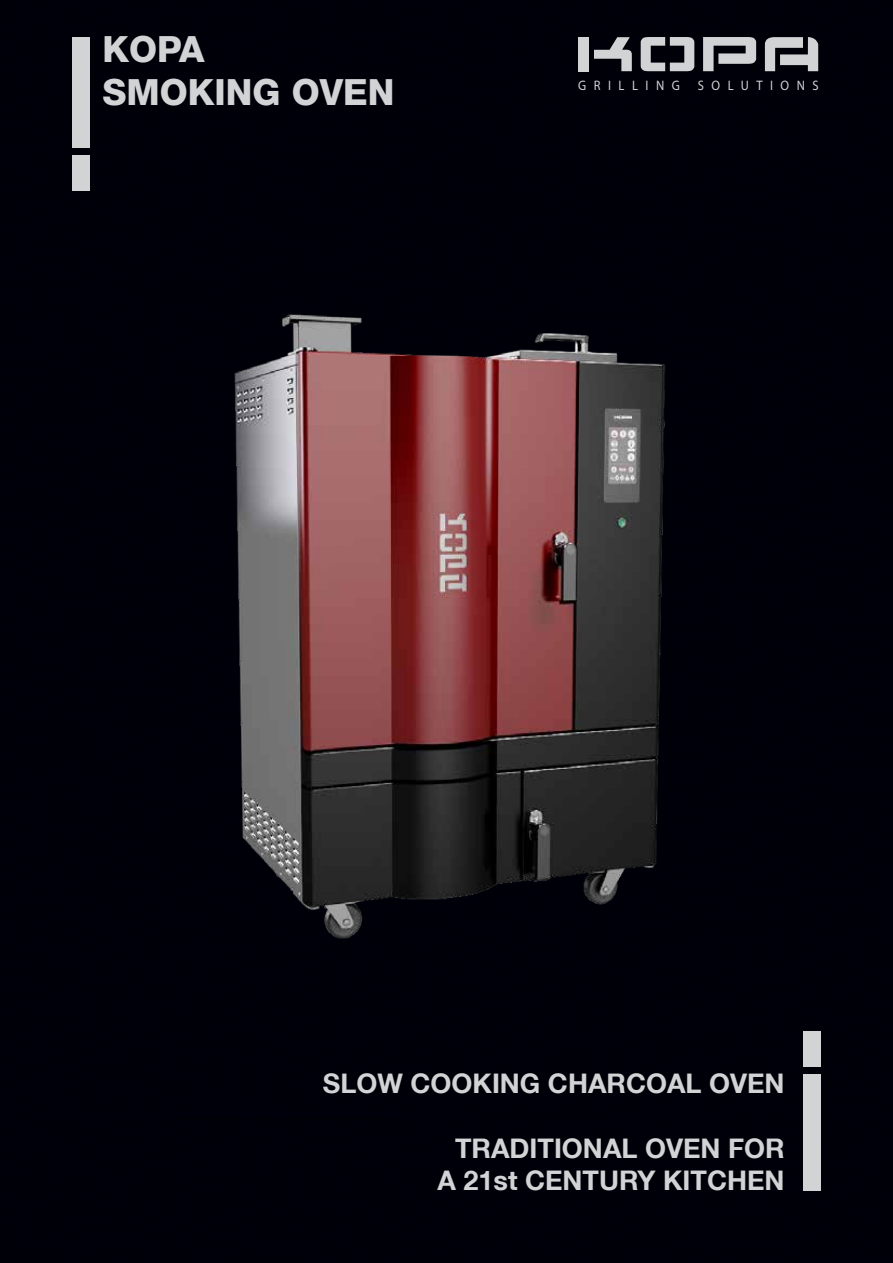
<style>
.page{position:relative;width:893px;height:1263px;background:#000009}
.page>*{position:absolute;margin:0;border:0;box-sizing:border-box;transform-origin:0 0}
.t1{font:800 36px/43.2px "Helvetica Neue LT Com";color:#d1d3d4}
.t2{font:700 27px/32.4px "Helvetica Neue LT Com";color:#d1d3d4;text-align:right}
.t3{font:13.8px "Myriad Pro";letter-spacing:.6em;color:#d1d3d4;scale:.91 1}
</style>
<div class="page">
<div style="left:579px;top:37px;width:10px;height:34px;background:#d1d3d4"></div>
<svg style="left:594px;top:37px;width:38px;height:34px"></svg>
<svg style="left:641px;top:37px;width:53px;height:34px;background:#838488"></svg>
<svg style="left:765px;top:37px;width:53px;height:34px;background:#919296"></svg>
<svg style="left:703px;top:37px;width:53px;height:34px;background:#888a8d"></svg>
<div style="left:73px;top:37px;width:17px;height:111px;background:#d1d3d4"></div>
<div style="left:73px;top:155px;width:17px;height:35px;background:#d1d3d4"></div>
<div style="left:803px;top:1074px;width:18px;height:117px;background:#d1d3d4"></div>
<div style="left:803px;top:1031px;width:18px;height:35px;background:#d1d3d4"></div>
<img style="left:217px;top:305px;width:456px;height:637px">
<h1 class="t1" style="left:102px;top:28px;width:294px">KOPA<br>SMOKING OVEN</h1>
<p class="t3" style="left:578px;top:77px;width:113px">GRILLING</p>
<p class="t3" style="left:698px;top:77px;width:135px">SOLUTIONS</p>
<p class="t2" style="left:323px;top:1067px;width:463px">SLOW COOKING CHARCOAL OVEN</p>
<p class="t2" style="left:437px;top:1131px;width:349px">TRADITIONAL OVEN FOR<br>A 21st CENTURY KITCHEN</p>
</div>
